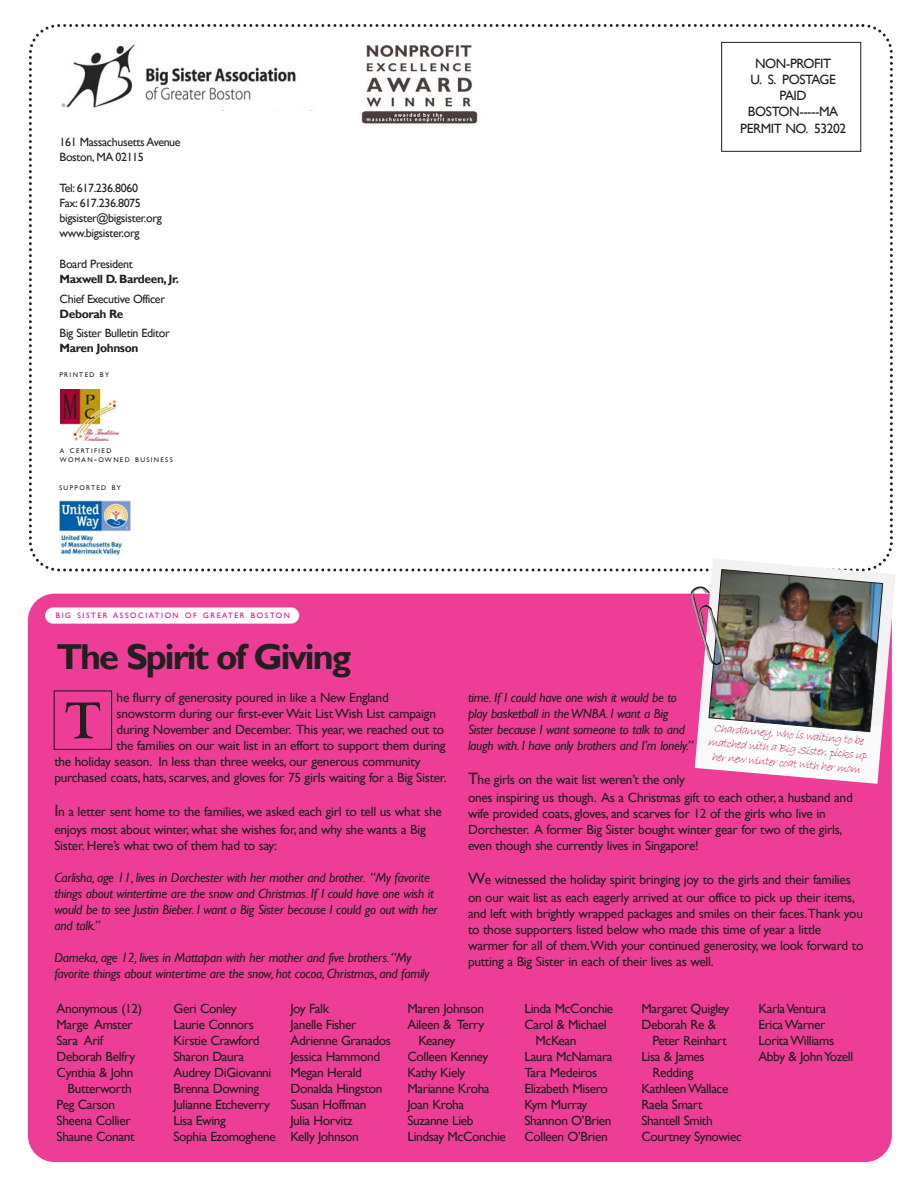
<style>
.page{position:relative;width:918px;height:1188px;background:#fff}
.page>*{position:absolute;margin:0;border:0;box-sizing:border-box;transform-origin:0 0}
.t1{font:700 54px "Goudy Old Style T";color:#231f20}
.t2{font:700 36px "Gill Sans";letter-spacing:-.055em;color:#231f20}
.t3{font:13.5px/16.2px "Gill Sans";letter-spacing:-.03em;color:#231f20;text-align:center}
.t4{font:13.35px/16px "Gill Sans";letter-spacing:-.02em;color:#231f20}
.t5{font:italic 13.35px/16px "Gill Sans";letter-spacing:-.02em;color:#231f20}
.t6{font:12px/15px "Gill Sans";letter-spacing:-.03em;color:#231f20}
.t7{font:italic 12px/14.4px "Bradley Hand ITC";color:#b30738;text-align:center}
.t8{font:700 12px/15px "Gill Sans";letter-spacing:-.035em;color:#231f20}
.t9{font:7.8px "Gill Sans";letter-spacing:.2em;color:#ec008c}
.t10{font:6.75px/9px "Gill Sans";letter-spacing:.2em;color:#231f20}
.s1{font-weight:400}
.s2{font-weight:700}
.s3{font-size:9px}
.s4{font-size:16.5px}
</style>
<div class="page">
<div style="left:28px;top:594px;width:864px;height:568px;background:#ee3d96;border-radius:27px"></div>
<div style="left:45px;top:607px;width:254px;height:17px;background:#fff;border-radius:8px"></div>
<svg style="left:29px;top:24px;width:864px;height:548px"></svg>
<div style="left:721px;top:42px;width:140px;height:110px;border:1px solid #231f20"></div>
<img style="left:41px;top:39px;width:294px;height:71px">
<img style="left:59px;top:500px;width:72px;height:56px">
<img style="left:60px;top:390px;width:58px;height:50px">
<img style="left:358px;top:39px;width:122px;height:90px">
<div style="left:54px;top:690px;width:58px;height:60px;border:1px solid #231f20"></div>
<img style="left:695px;top:558px;width:200px;height:226px">
<img style="left:709px;top:569px;width:174px;height:163px">
<img style="left:689px;top:585px;width:36px;height:80px">
<p class="t6" style="left:60px;top:134px;width:123px">161 Massachusetts Avenue<br>Boston, MA 02115</p>
<p class="t6" style="left:60px;top:180px;width:104px">Tel: 617.236.8060<br>Fax: 617.236.8075 bigsister@bigsister.org www.bigsister.org</p>
<p class="t8" style="left:60px;top:256px;width:121px"><span class="s1">Board President<br></span>Maxwell D. Bardeen, Jr.</p>
<p class="t6" style="left:60px;top:292px;width:107px">Chief Executive Officer<br><span class="s2">Deborah Re</span></p>
<p class="t6" style="left:60px;top:325px;width:112px">Big Sister Bulletin Editor<br><span class="s2">Maren Johnson</span></p>
<p class="t10" style="left:59px;top:370px;width:51px">PRINTED BY</p>
<p class="t10" style="left:60px;top:446px;width:114px">A CERTIFIED<br>WOMAN<span class="s3">-</span>OWNED BUSINESS</p>
<p class="t10" style="left:59px;top:484px;width:63px">SUPPORTED BY</p>
<p class="t3" style="left:740px;top:55px;width:107px">NON-PROFIT<br>U. S. POSTAGE<br>PAID<br>BOSTON-----MA<br>PERMIT NO. 53202</p>
<p class="t9" style="left:56px;top:611px;width:236px">BIG SISTER ASSOCIATION OF GREATER BOSTON</p>
<p class="t2" style="left:56px;top:635px;width:296px">The Spirit of Giving</p>
<p class="t4" style="left:117px;top:689px;width:274px">he flurry of generosity poured in like a New England</p>
<p class="t4" style="left:117px;top:705px;width:321px">snowstorm during our first-ever Wait List Wish List campaign</p>
<p class="t4" style="left:117px;top:721px;width:329px">during November and December. This year, we reached out to</p>
<p class="t4" style="left:117px;top:737px;width:331px">the families on our wait list in an effort to support them during</p>
<p class="t4" style="left:54px;top:753px;width:368px">the holiday season. In less than three weeks, our generous community</p>
<p class="t4" style="left:54px;top:769px;width:394px">purchased coats, hats, scarves, and gloves for 75 girls waiting for a Big Sister.</p>
<p class="t4" style="left:54px;top:803px;width:389px;line-height:17.5px"><span class="s4">I</span>n a letter sent home to the families, we asked each girl to tell us what she enjoys most about winter, what she wishes for, and why she wants a Big</p>
<p class="t4" style="left:54px;top:837px;width:224px">Sister. Here’s what two of them had to say:</p>
<p class="t5" style="left:54px;top:869px;width:385px">Carlisha, age 11, lives in Dorchester with her mother and brother. “My favorite things about wintertime are the snow and Christmas. If I could have one wish it would be to see Justin Bieber. I want a Big Sister because I could go out with her and talk.”</p>
<p class="t5" style="left:54px;top:949px;width:377px">Dameka, age 12, lives in Mattapan with her mother and five brothers.“My favorite things about wintertime are the snow, hot cocoa, Christmas, and family</p>
<p class="t1" style="left:66px;top:690px;width:36px">T</p>
<p class="t5" style="left:468px;top:689px;width:227px">time. If I could have one wish it would be to play basketball in the WNBA. I want a Big Sister because I want someone to talk to and laugh with. I have only brothers and I’m lonely.”</p>
<p class="t4" style="left:468px;top:771px;width:386px;line-height:17.5px"><span class="s4">T</span>he girls on the wait list weren’t the only<br>ones inspiring us though. As a Christmas gift to each other, a husband and</p>
<p class="t4" style="left:468px;top:805px;width:376px">wife provided coats, gloves, and scarves for 12 of the girls who live in<br>Dorchester. A former Big Sister bought winter gear for two of the girls, even though she currently lives in Singapore!</p>
<p class="t4" style="left:468px;top:871px;width:388px;line-height:17.5px"><span class="s4">W</span>e witnessed the holiday spirit bringing joy to the girls and their families on our wait list as each eagerly arrived at our office to pick up their items,</p>
<p class="t4" style="left:468px;top:905px;width:397px">and left with brightly wrapped packages and smiles on their faces.Thank you to those supporters listed below who made this time of year a little warmer for all of them.With your continued generosity, we look forward to putting a Big Sister in each of their lives as well.</p>
<p class="t7" style="left:710px;top:721px;width:161px;rotate:5deg">Chardanney, who is waiting to be matched with a Big Sister, picks up her new winter coat with her mom</p>
<p class="t4" style="left:57px;top:1000px;width:87px">Anonymous (12)</p>
<p class="t4" style="left:57px;top:1016px;width:77px">Marge Amster</p>
<p class="t4" style="left:57px;top:1032px;width:48px">Sara Arif</p>
<p class="t4" style="left:57px;top:1048px;width:80px">Deborah Belfry</p>
<p class="t4" style="left:57px;top:1064px;width:78px">Cynthia &amp; John</p>
<p class="t4" style="left:68px;top:1080px;width:66px">Butterworth</p>
<p class="t4" style="left:57px;top:1096px;width:60px">Peg Carson</p>
<p class="t4" style="left:57px;top:1112px;width:76px">Sheena Collier</p>
<p class="t4" style="left:57px;top:1128px;width:79px">Shaune Conant</p>
<p class="t4" style="left:174px;top:1000px;width:104px">Geri Conley<br>Laurie Connors<br>Kirstie Crawford<br>Sharon Daura<br>Audrey DiGiovanni<br>Brenna Downing<br>Julianne Etcheverry<br>Lisa Ewing<br>Sophia Ezomoghene</p>
<p class="t4" style="left:291px;top:1000px;width:102px">Joy Falk<br>Janelle Fisher<br>Adrienne Granados<br>Jessica Hammond<br>Megan Herald<br>Donalda Hingston<br>Susan Hoffman<br>Julia Horvitz<br>Kelly Johnson</p>
<p class="t4" style="left:408px;top:1000px;width:78px">Maren Johnson</p>
<p class="t4" style="left:408px;top:1016px;width:78px">Aileen &amp; Terry</p>
<p class="t4" style="left:419px;top:1032px;width:38px">Keaney</p>
<p class="t4" style="left:408px;top:1048px;width:82px">Colleen Kenney</p>
<p class="t4" style="left:408px;top:1064px;width:59px">Kathy Kiely</p>
<p class="t4" style="left:408px;top:1080px;width:84px">Marianne Kroha</p>
<p class="t4" style="left:408px;top:1096px;width:58px">Joan Kroha</p>
<p class="t4" style="left:408px;top:1112px;width:68px">Suzanne Lieb</p>
<p class="t4" style="left:408px;top:1128px;width:100px">Lindsay McConchie</p>
<p class="t4" style="left:525px;top:1000px;width:90px">Linda McConchie</p>
<p class="t4" style="left:525px;top:1016px;width:84px">Carol &amp; Michael</p>
<p class="t4" style="left:536px;top:1032px;width:42px">McKean</p>
<p class="t4" style="left:525px;top:1048px;width:90px">Laura McNamara</p>
<p class="t4" style="left:525px;top:1064px;width:74px">Tara Medeiros</p>
<p class="t4" style="left:525px;top:1080px;width:85px">Elizabeth Misero</p>
<p class="t4" style="left:525px;top:1096px;width:64px">Kym Murray</p>
<p class="t4" style="left:525px;top:1112px;width:89px">Shannon O’Brien</p>
<p class="t4" style="left:525px;top:1128px;width:85px">Colleen O’Brien</p>
<p class="t4" style="left:642px;top:1000px;width:89px">Margaret Quigley</p>
<p class="t4" style="left:642px;top:1016px;width:76px">Deborah Re &amp;</p>
<p class="t4" style="left:653px;top:1032px;width:76px">Peter Reinhart</p>
<p class="t4" style="left:642px;top:1048px;width:65px">Lisa &amp; James</p>
<p class="t4" style="left:653px;top:1064px;width:42px">Redding</p>
<p class="t4" style="left:642px;top:1080px;width:88px">Kathleen Wallace</p>
<p class="t4" style="left:642px;top:1096px;width:62px">Raela Smart</p>
<p class="t4" style="left:642px;top:1112px;width:73px">Shantell Smith</p>
<p class="t4" style="left:642px;top:1128px;width:102px">Courtney Synowiec</p>
<p class="t4" style="left:758px;top:1000px;width:96px">Karla Ventura<br>Erica Warner<br>Lorita Williams<br>Abby &amp; John Yozell</p>
</div>
